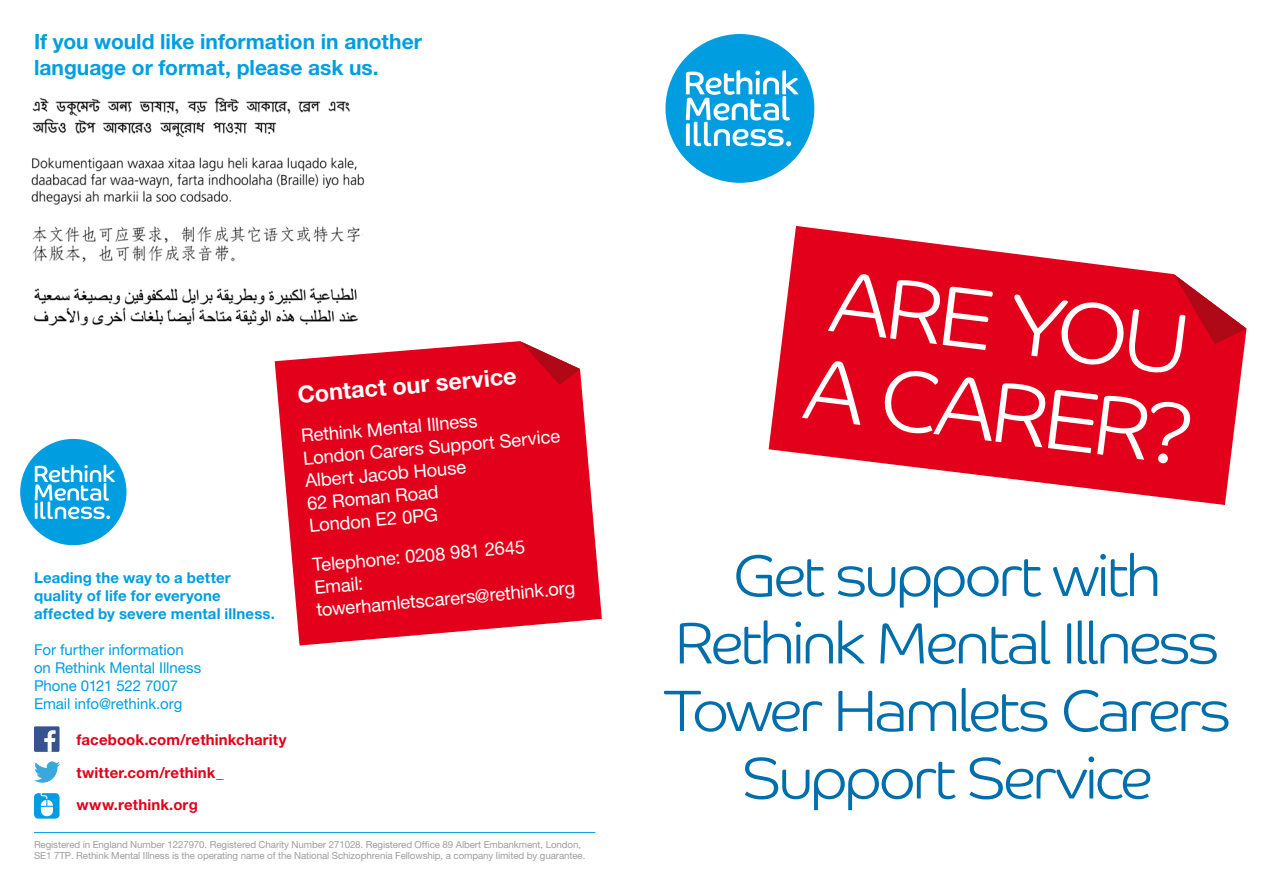
<style>
.page{position:relative;width:1263px;height:893px;background:#fff}
.page>*{position:absolute;margin:0;border:0;box-sizing:border-box;transform-origin:0 0}
.t1{font:300 85.95px/89.6px "Co Rethink";color:#fff}
.t2{font:300 58.5px/67.5px "Co Rethink";letter-spacing:-.035em;color:#006eab;text-align:center}
.t3{font:700 23.4px "Helvetica Neue LT Pro";color:#fff}
.t4{font:700 21px/25.5px "Helvetica Neue LT Pro";color:#009ee0}
.t5{font:18.45px/22.6px "Helvetica Neue LT Pro";color:#fff}
.t6{font:15px/18px "Helvetica Neue LT Pro";letter-spacing:-.005em;color:#009ee0}
.t7{font:700 15px/18px "Helvetica Neue LT Pro";letter-spacing:.01em;color:#009ee0}
.t8{font:700 15px/32.2px "Helvetica Neue LT Pro";letter-spacing:.01em;color:#e2001a}
.t9{font:9.75px/11.2px "Helvetica Neue LT Pro";letter-spacing:-.01em;color:#9c9e9f}
</style>
<div class="page">
<div style="left:20px;top:439px;width:106px;height:106px;background:#009ee0;border-radius:50%"></div>
<svg style="left:35px;top:465px;width:80px;height:54px"></svg>
<hr style="left:34px;top:832px;width:561px;height:1px;background:#009ee0">
<div style="left:34px;top:793px;width:26px;height:26px;background:#009ee0;border-radius:4px"></div>
<svg style="left:40px;top:793px;width:13px;height:23px"></svg>
<svg style="left:34px;top:761px;width:26px;height:22px"></svg>
<div style="left:34px;top:726px;width:26px;height:26px;background:#365390"></div>
<svg style="left:44px;top:730px;width:12px;height:22px"></svg>
<div style="left:665px;top:34px;width:149px;height:149px;background:#009ee0;border-radius:50%"></div>
<svg style="left:686px;top:70px;width:113px;height:76px"></svg>
<img style="left:32px;top:97px;width:318px;height:40px">
<img style="left:31px;top:157px;width:334px;height:48px">
<img style="left:32px;top:226px;width:331px;height:36px">
<img style="left:34px;top:287px;width:324px;height:39px">
<svg style="left:275px;top:341px;width:327px;height:304px;background:#e52239"></svg>
<svg style="left:520px;top:341px;width:60px;height:44px"></svg>
<svg style="left:769px;top:226px;width:476px;height:279px;fill:#e2001a"></svg>
<svg style="left:1174px;top:274px;width:72px;height:70px"></svg>
<h3 class="t4" style="left:34px;top:28px;width:389px">If you would like information in another language or format, please ask us.</h3>
<h3 class="t7" style="left:34px;top:569px;width:242px">Leading the way to a better quality of life for everyone affected by severe mental illness.</h3>
<h3 class="t6" style="left:34px;top:641px;width:169px">For further information on Rethink Mental Illness<br>Phone 0121 522 7007<br>Email info@rethink.org</h3>
<h3 class="t8" style="left:77px;top:724px;width:211px">facebook.com/rethinkcharity twitter.com/rethink_ www.rethink.org</h3>
<h3 class="t3" style="left:296px;top:380px;width:221px;rotate:-5deg">Contact our service</h3>
<h3 class="t5" style="left:300px;top:424px;width:259px;rotate:-5deg">Rethink Mental Illness<br>London Carers Support Service<br>Albert Jacob House<br>62 Roman Road<br>London E2 0PG</h3>
<h3 class="t5" style="left:312px;top:553px;width:261px;rotate:-5deg">Telephone: 0208 981 2645<br>Email: towerhamletscarers@rethink.org</h3>
<p class="t9" style="left:34px;top:838px;width:553px">Registered in England Number 1227970. Registered Charity Number 271028. Registered Office 89 Albert Embankment, London,<br>SE1 7TP. Rethink Mental Illness is the operating name of the National Schizophrenia Fellowship, a company limited by guarantee.</p>
<h1 class="t1" style="left:821px;top:254px;width:392px;rotate:7deg">ARE YOU<br>A CARER?</h1>
<h2 class="t2" style="left:664px;top:541px;width:569px">Get support with<br>Rethink Mental Illness<br>Tower Hamlets Carers<br>Support Service</h2>
</div>
